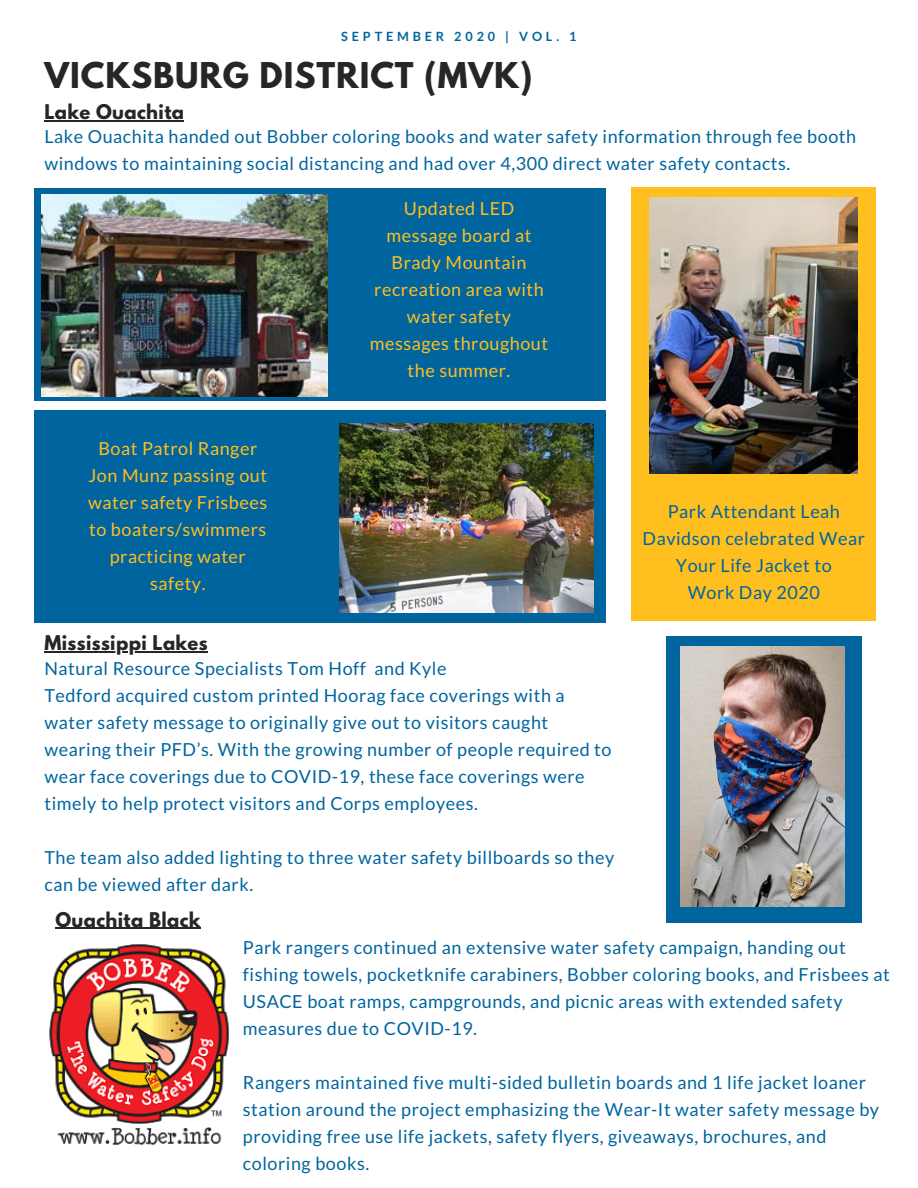
<style>
.page{position:relative;width:918px;height:1188px;background:#fff}
.page>*{position:absolute;margin:0;border:0;box-sizing:border-box;transform-origin:0 0}
.t1{font:700 31.5px "League Spartan";letter-spacing:.03em;color:#272526}
.t2{font:18px/27px "Lato";letter-spacing:.03em;color:#00649e}
.t3{font:18px/27px "Lato";letter-spacing:.03em;color:#ffbf1f;text-align:center}
.t4{font:700 18px "League Spartan";letter-spacing:.02em;color:#272526}
.t5{font:700 12.75px "Lato";letter-spacing:.3em;color:#00649e}
</style>
<div class="page">
<div style="left:666px;top:636px;width:196px;height:287px;background:#00649e"></div>
<img style="left:681px;top:646px;width:163px;height:260px">
<img style="left:49px;top:944px;width:180px;height:201px">
<div style="left:35px;top:188px;width:571px;height:212px;background:#00649e"></div>
<img style="left:42px;top:194px;width:286px;height:203px">
<div style="left:35px;top:410px;width:571px;height:213px;background:#00649e"></div>
<img style="left:340px;top:423px;width:253px;height:189px">
<div style="left:632px;top:188px;width:244px;height:433px;background:#ffbf1f"></div>
<img style="left:650px;top:197px;width:208px;height:277px">
<hr style="left:44px;top:651px;width:164px;height:1px;background:#272526">
<hr style="left:55px;top:928px;width:146px;height:1px;background:#272526">
<hr style="left:44px;top:121px;width:140px;height:1px;background:#272526">
<p class="t5" style="left:341px;top:28px;width:237px">SEPTEMBER 2020 | VOL. 1</p>
<h1 class="t1" style="left:44px;top:60px;width:490px">VICKSBURG DISTRICT (MVK)</h1>
<p class="t4" style="left:44px;top:103px;width:141px">Lake Ouachita</p>
<p class="t2" style="left:44px;top:123px;width:813px">Lake Ouachita handed out Bobber coloring books and water safety information through fee booth windows to maintaining social distancing and had over 4,300 direct water safety contacts.</p>
<p class="t3" style="left:370px;top:194px;width:180px">Updated LED message board at<br>Brady Mountain recreation area with water safety messages throughout the summer.</p>
<p class="t3" style="left:88px;top:434px;width:181px">Boat Patrol Ranger<br>Jon Munz passing out water safety Frisbees to boaters/swimmers practicing water safety.</p>
<p class="t4" style="left:44px;top:634px;width:165px">Mississippi Lakes</p>
<p class="t2" style="left:44px;top:654px;width:569px">Natural Resource Specialists Tom Hoff and Kyle<br>Tedford acquired custom printed Hoorag face coverings with a water safety message to originally give out to visitors caught wearing their PFD’s. With the growing number of people required to wear face coverings due to COVID-19, these face coverings were timely to help protect visitors and Corps employees.</p>
<p class="t2" style="left:44px;top:843px;width:571px">The team also added lighting to three water safety billboards so they can be viewed after dark.</p>
<p class="t4" style="left:55px;top:910px;width:147px">Ouachita Black</p>
<p class="t2" style="left:643px;top:497px;width:224px;text-align:center">Park Attendant Leah<br>Davidson celebrated Wear<br>Your Life Jacket to<br>Work Day 2020</p>
<p class="t2" style="left:243px;top:934px;width:649px">Park rangers continued an extensive water safety campaign, handing out fishing towels, pocketknife carabiners, Bobber coloring books, and Frisbees at USACE boat ramps, campgrounds, and picnic areas with extended safety measures due to COVID-19.</p>
<p class="t2" style="left:243px;top:1069px;width:638px">Rangers maintained five multi-sided bulletin boards and 1 life jacket loaner station around the project emphasizing the Wear-It water safety message by providing free use life jackets, safety flyers, giveaways, brochures, and coloring books.</p>
</div>
